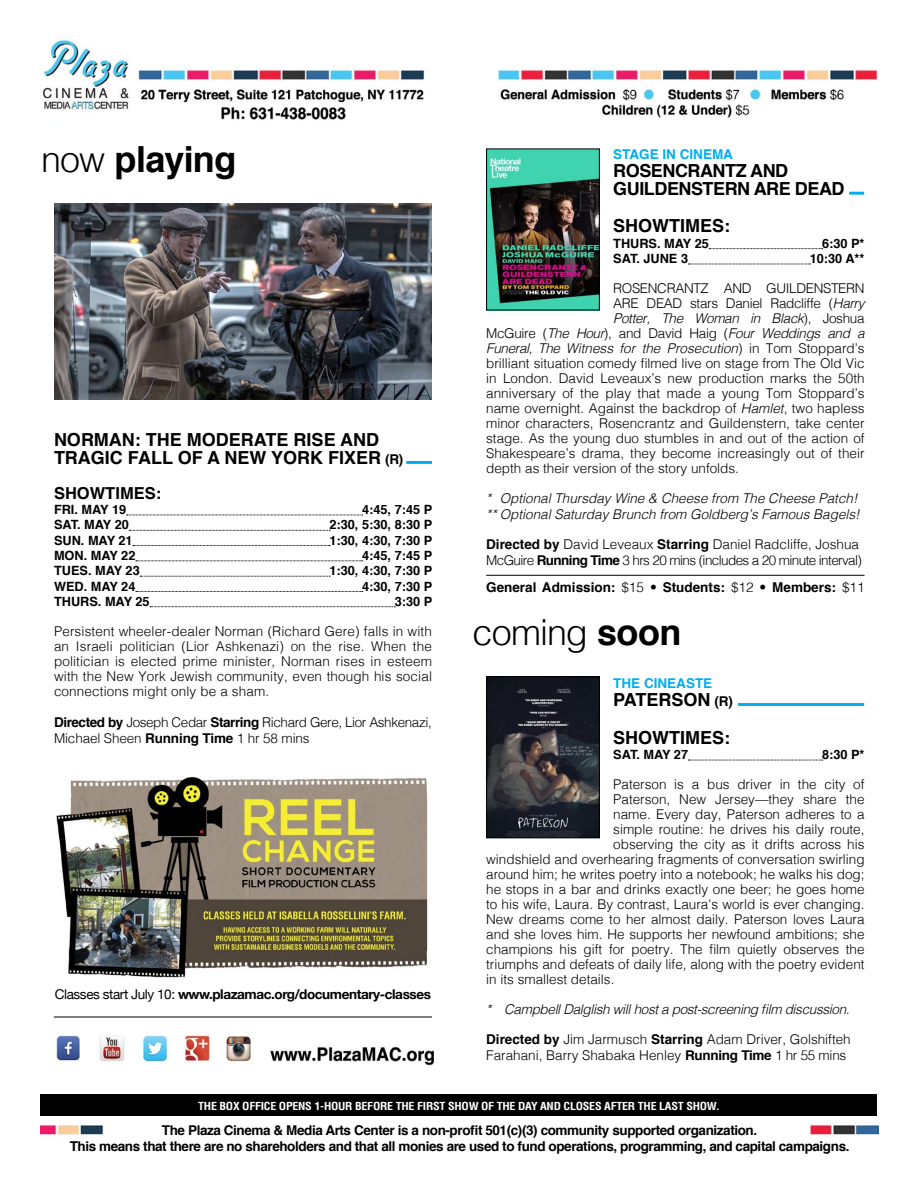
<style>
.page{position:relative;width:918px;height:1188px;background:#fff}
.page>*{position:absolute;margin:0;border:0;box-sizing:border-box;transform-origin:0 0}
.t1{font:700 36px "Helvetica";letter-spacing:-.02em;color:#000}
.t2{font:300 36px "Helvetica";letter-spacing:-.03em;color:#000}
.t3{font:700 18px/18px "Helvetica";color:#000}
.t4{font:700 18px/18px "Helvetica";letter-spacing:-.025em;color:#000}
.t5{font:700 16.5px "Helvetica";color:#000}
.t6{font:300 13.5px/15px "Helvetica";color:#000;text-align:justify}
.t7{font:700 13.5px/16.2px "Helvetica";letter-spacing:-.03em;color:#000;text-align:center}
.t8{font:italic 300 13.5px/16.2px "Helvetica";color:#000}
.t9{font:300 13.5px/16.2px "Helvetica";letter-spacing:-.045em;color:#000}
.t10{font:300 13.5px "Helvetica";letter-spacing:-.025em;color:#000}
.t11{font:300 13.5px/16.2px "Helvetica";letter-spacing:-.03em;color:#000}
.t12{font:italic 300 13.5px "Helvetica";letter-spacing:-.025em;color:#000}
.t13{font:700 13.5px "Helvetica Neue";letter-spacing:-.03em;color:#000}
.t14{font:700 13.5px "Helvetica";color:#000}
.t15{font:700 13.5px "Helvetica";color:#00aeef}
.t16{font:700 12.75px "Helvetica";color:#000}
.t17{font:700 condensed 10.8px "Helvetica";letter-spacing:-.02em;color:#fff;scale:1.11 1}
.s1{font-weight:300}
.s2{font-size:13.5px}
.s3{font-weight:700}
.s4{font-weight:400}
.s5{font-style:italic}
.s6{font-style:normal}
</style>
<div class="page">
<img style="left:42px;top:38px;width:836px;height:82px">
<img style="left:40px;top:1122px;width:839px;height:14px">
<div style="left:121px;top:1107px;width:688px;height:52px;background:#fff"></div>
<hr style="left:406px;top:461px;width:26px;height:3px;background:#00aeef">
<svg style="left:127px;top:515px;width:236px;height:1px"></svg>
<svg style="left:129px;top:530px;width:201px;height:1px"></svg>
<svg style="left:133px;top:545px;width:197px;height:1px"></svg>
<svg style="left:136px;top:561px;width:227px;height:1px"></svg>
<svg style="left:140px;top:576px;width:190px;height:1px"></svg>
<svg style="left:136px;top:591px;width:227px;height:1px"></svg>
<svg style="left:150px;top:606px;width:245px;height:1px"></svg>
<div style="left:40px;top:1095px;width:838px;height:21px;background:#000"></div>
<img style="left:54px;top:204px;width:378px;height:195px">
<img style="left:270px;top:1046px;width:164px;height:19px">
<img style="left:56px;top:1035px;width:195px;height:27px">
<img style="left:56px;top:777px;width:372px;height:201px">
<hr style="left:849px;top:192px;width:15px;height:3px;background:#00aeef">
<svg style="left:709px;top:248px;width:114px;height:1px"></svg>
<svg style="left:688px;top:264px;width:122px;height:1px"></svg>
<hr style="left:486px;top:575px;width:379px;height:1px;background:#000">
<hr style="left:738px;top:703px;width:126px;height:3px;background:#00aeef">
<svg style="left:688px;top:760px;width:135px;height:1px"></svg>
<img style="left:488px;top:150px;width:110px;height:158px">
<div style="left:486px;top:148px;width:114px;height:162px;border:1px solid #000"></div>
<img style="left:488px;top:678px;width:110px;height:158px">
<div style="left:486px;top:676px;width:114px;height:162px;border:1px solid #000"></div>
<hr style="left:54px;top:1017px;width:378px;height:1px;background:#000">
<h1 class="t1" style="left:41px;top:130px;width:197px"><span class="s1">now</span> playing</h1>
<h2 class="t3" style="left:54px;top:431px;width:351px">NORMAN: THE MODERATE RISE AND<br>TRAGIC FALL OF A NEW YORK FIXER <span class="s2">(R)</span></h2>
<p class="t5" style="left:54px;top:480px;width:109px">SHOWTIMES:</p>
<p class="t16" style="left:54px;top:499px;width:74px">FRI. MAY 19</p>
<p class="t16" style="left:362px;top:499px;width:72px">4:45, 7:45 P</p>
<p class="t16" style="left:54px;top:515px;width:76px">SAT. MAY 20</p>
<p class="t16" style="left:329px;top:515px;width:104px">2:30, 5:30, 8:30 P</p>
<p class="t16" style="left:54px;top:530px;width:80px">SUN. MAY 21</p>
<p class="t16" style="left:329px;top:530px;width:104px">1:30, 4:30, 7:30 P</p>
<p class="t16" style="left:54px;top:545px;width:83px">MON. MAY 22</p>
<p class="t16" style="left:362px;top:545px;width:72px">4:45, 7:45 P</p>
<p class="t16" style="left:54px;top:560px;width:87px">TUES. MAY 23</p>
<p class="t16" style="left:329px;top:560px;width:104px">1:30, 4:30, 7:30 P</p>
<p class="t16" style="left:54px;top:576px;width:83px">WED. MAY 24</p>
<p class="t16" style="left:362px;top:576px;width:72px">4:30, 7:30 P</p>
<p class="t16" style="left:54px;top:591px;width:97px">THURS. MAY 25</p>
<p class="t16" style="left:395px;top:591px;width:39px">3:30 P</p>
<p class="t6" style="left:54px;top:623px;width:380px">Persistent wheeler-dealer Norman (Richard Gere) falls in with an Israeli politician (Lior Ashkenazi) on the rise. When the politician is elected prime minister, Norman rises in esteem with the New York Jewish community, even though his social connections might only be a sham.</p>
<p class="t11" style="left:54px;top:713px;width:379px"><span class="s3">Directed by</span> Joseph Cedar <span class="s3">Starring</span> Richard Gere, Lior Ashkenazi,<br>Michael Sheen <span class="s3">Running Time</span> 1 hr 58 mins</p>
<p class="t13" style="left:55px;top:984px;width:378px"><span class="s4">Classes start July 10:</span> www.plazamac.org/documentary-classes</p>
<p class="t15" style="left:613px;top:143px;width:121px">STAGE IN CINEMA</p>
<h2 class="t4" style="left:613px;top:162px;width:233px">ROSENCRANTZ AND<br>GUILDENSTERN ARE DEAD</h2>
<h2 class="t3" style="left:613px;top:217px;width:118px">SHOWTIMES:</h2>
<p class="t16" style="left:613px;top:233px;width:97px">THURS. MAY 25</p>
<p class="t16" style="left:822px;top:233px;width:44px">6:30 P*</p>
<p class="t16" style="left:613px;top:248px;width:76px">SAT. JUNE 3</p>
<p class="t16" style="left:810px;top:248px;width:56px">10:30 A**</p>
<p class="t10" style="left:613px;top:277px;width:253px">ROSENCRANTZ AND GUILDENSTERN</p>
<p class="t10" style="left:613px;top:292px;width:253px">ARE DEAD stars Daniel Radcliffe (<span class="s5">Harry</span></p>
<p class="t12" style="left:613px;top:307px;width:253px">Potter, The Woman in Black<span class="s6">), Joshua</span></p>
<p class="t10" style="left:486px;top:322px;width:380px">McGuire (<span class="s5">The Hour</span>), and David Haig (<span class="s5">Four Weddings and a</span></p>
<p class="t8" style="left:486px;top:339px;width:380px">Funeral, The Witness for the Prosecution<span class="s6">) in Tom Stoppard’s</span></p>
<p class="t6" style="left:486px;top:355px;width:380px">brilliant situation comedy filmed live on stage from The Old Vic</p>
<p class="t6" style="left:486px;top:370px;width:380px">in London. David Leveaux’s new production marks the 50th</p>
<p class="t6" style="left:486px;top:385px;width:380px">anniversary of the play that made a young Tom Stoppard’s</p>
<p class="t6" style="left:486px;top:400px;width:380px">name overnight. Against the backdrop of <span class="s5">Hamlet</span>, two hapless</p>
<p class="t6" style="left:486px;top:415px;width:380px">minor characters, Rosencrantz and Guildenstern, take center</p>
<p class="t6" style="left:486px;top:430px;width:380px">stage. As the young duo stumbles in and out of the action of</p>
<p class="t6" style="left:486px;top:445px;width:380px">Shakespeare’s drama, they become increasingly out of their</p>
<p class="t6" style="left:486px;top:460px;width:254px">depth as their version of the story unfolds.</p>
<p class="t8" style="left:486px;top:489px;width:375px">* Optional Thursday Wine &amp; Cheese from The Cheese Patch! ** Optional Saturday Brunch from Goldberg’s Famous Bagels!</p>
<p class="t9" style="left:486px;top:535px;width:377px"><span class="s3">Directed by</span> David Leveaux <span class="s3">Starring</span> Daniel Radcliffe, Joshua<br>McGuire <span class="s3">Running Time</span> 3 hrs 20 mins (includes a 20 minute interval)</p>
<p class="t14" style="left:486px;top:576px;width:380px">General Admission: <span class="s1">$15 •</span> Students: <span class="s1">$12 •</span> Members: <span class="s1">$11</span></p>
<h1 class="t2" style="left:473px;top:601px;width:211px">coming <span class="s3">soon</span></h1>
<p class="t15" style="left:613px;top:672px;width:101px">THE CINEASTE</p>
<h2 class="t3" style="left:613px;top:681px;width:121px;line-height:37.8px">PATERSON <span class="s2">(R)<br></span>SHOWTIMES:</h2>
<p class="t16" style="left:613px;top:744px;width:76px">SAT. MAY 27</p>
<p class="t16" style="left:822px;top:744px;width:44px">8:30 P*</p>
<p class="t6" style="left:613px;top:776px;width:253px">Paterson is a bus driver in the city of</p>
<p class="t6" style="left:613px;top:791px;width:253px">Paterson, New Jersey—they share the</p>
<p class="t6" style="left:613px;top:806px;width:253px">name. Every day, Paterson adheres to a</p>
<p class="t6" style="left:613px;top:821px;width:253px">simple routine: he drives his daily route,</p>
<p class="t6" style="left:613px;top:836px;width:253px">observing the city as it drifts across his</p>
<p class="t6" style="left:486px;top:851px;width:380px">windshield and overhearing fragments of conversation swirling</p>
<p class="t6" style="left:486px;top:866px;width:380px">around him; he writes poetry into a notebook; he walks his dog;</p>
<p class="t6" style="left:486px;top:881px;width:380px">he stops in a bar and drinks exactly one beer; he goes home</p>
<p class="t6" style="left:486px;top:896px;width:380px">to his wife, Laura. By contrast, Laura's world is ever changing.</p>
<p class="t6" style="left:486px;top:911px;width:380px">New dreams come to her almost daily. Paterson loves Laura</p>
<p class="t6" style="left:486px;top:926px;width:380px">and she loves him. He supports her newfound ambitions; she</p>
<p class="t6" style="left:486px;top:941px;width:380px">champions his gift for poetry. The film quietly observes the</p>
<p class="t6" style="left:486px;top:956px;width:380px">triumphs and defeats of daily life, along with the poetry evident</p>
<p class="t6" style="left:486px;top:971px;width:130px">in its smallest details.</p>
<p class="t12" style="left:486px;top:998px;width:365px">* Campbell Dalglish will host a post-screening film discussion.</p>
<p class="t6" style="left:486px;top:1030px;width:366px;line-height:16.2px"><span class="s3">Directed by</span> Jim Jarmusch <span class="s3">Starring</span> Adam Driver, Golshifteh<br>Farahani, Barry Shabaka Henley <span class="s3">Running Time</span> 1 hr 55 mins</p>
<p class="t17" style="left:198px;top:1099px;width:471px">THE BOX OFFICE OPENS 1-HOUR BEFORE THE FIRST SHOW OF THE DAY AND CLOSES AFTER THE LAST SHOW.</p>
<p class="t7" style="left:70px;top:1122px;width:781px">The Plaza Cinema &amp; Media Arts Center is a non-profit 501(c)(3) community supported organization.<br>This means that there are no shareholders and that all monies are used to fund operations, programming, and capital campaigns.</p>
</div>
